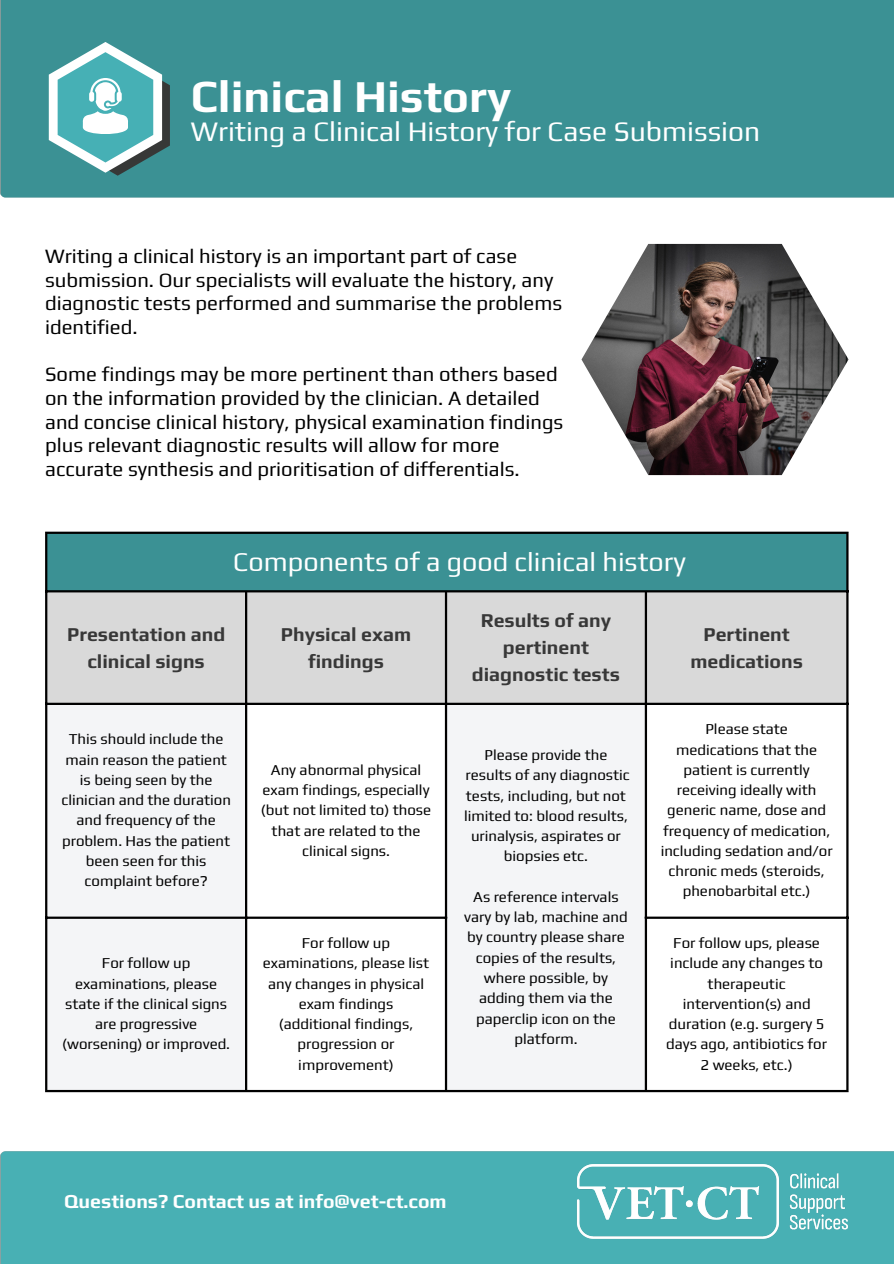
<style>
.page{position:relative;width:894px;height:1264px;background:#fff}
.page>*{position:absolute;margin:0;border:0;box-sizing:border-box;transform-origin:0 0}
.t1{font:700 45.3px "Play";color:#fff}
.t2{font:28.05px "Play";color:#fff}
.t3{font:27px "Play";color:#fff}
.t4{font:20.25px/23.7px "Play";color:#000}
.t5{font:700 19.5px "Play";color:#383838}
.t6{font:700 19.5px "Play";color:#fff}
.t7{font:15px/20.2px "Play";color:#000;text-align:center}
</style>
<div class="page">
<div style="left:0;top:1151px;width:893px;height:112px;background:#48b0b4"></div>
<img style="left:545px;top:1151px;width:334px;height:112px">
<img style="left:581px;top:244px;width:267px;height:231px">
<div style="left:46px;top:532px;width:801px;height:59px;background:#3b9194"></div>
<div style="left:47px;top:592px;width:799px;height:110px;background:#d9d9d9"></div>
<svg style="left:47px;top:705px;width:198px;height:384px;fill:#f4f5f7"></svg>
<svg style="left:247px;top:705px;width:599px;height:384px"></svg>
<hr style="left:45px;top:534px;width:2px;height:555px;background:#000">
<hr style="left:245px;top:592px;width:2px;height:497px;background:#000">
<hr style="left:445px;top:592px;width:2px;height:497px;background:#000">
<hr style="left:644px;top:592px;width:3px;height:497px;background:#000">
<hr style="left:846px;top:534px;width:2px;height:555px;background:#000">
<hr style="left:45px;top:531px;width:803px;height:3px;background:#000">
<hr style="left:45px;top:590px;width:803px;height:2px;background:#000">
<hr style="left:45px;top:702px;width:803px;height:3px;background:#000">
<hr style="left:45px;top:916px;width:402px;height:2px;background:#000">
<hr style="left:644px;top:916px;width:204px;height:2px;background:#000">
<hr style="left:45px;top:1089px;width:803px;height:3px;background:#000">
<div style="left:0;top:0;width:893px;height:197px;background:#3b9194"></div>
<svg style="left:49px;top:42px;width:121px;height:134px"></svg>
<p class="t1" style="left:191px;top:69px;width:322px">Clinical History</p>
<p class="t2" style="left:191px;top:115px;width:570px">Writing a Clinical History for Case Submission</p>
<p class="t4" style="left:45px;top:244px;width:518px">Writing a clinical history is an important part of case submission. Our specialists will evaluate the history, any diagnostic tests performed and summarise the problems identified.</p>
<h1 class="t4" style="left:45px;top:362px;width:519px">Some findings may be more pertinent than others based on the information provided by the clinician. A detailed and concise clinical history, physical examination findings plus relevant diagnostic results will allow for more accurate synthesis and prioritisation of differentials.</h1>
<h2 class="t3" style="left:233px;top:545px;width:454px">Components of a good clinical history</h2>
<p class="t5" style="left:67px;top:622px;width:160px">Presentation and</p>
<p class="t5" style="left:87px;top:649px;width:119px">clinical signs</p>
<p class="t5" style="left:281px;top:622px;width:132px">Physical exam</p>
<p class="t5" style="left:308px;top:649px;width:77px">findings</p>
<p class="t5" style="left:480px;top:609px;width:132px">Results of any</p>
<p class="t5" style="left:503px;top:636px;width:87px">pertinent</p>
<p class="t5" style="left:471px;top:663px;width:150px">diagnostic tests</p>
<p class="t5" style="left:703px;top:622px;width:88px">Pertinent</p>
<p class="t5" style="left:690px;top:649px;width:114px">medications</p>
<p class="t7" style="left:61px;top:729px;width:171px">This should include the main reason the patient is being seen by the clinician and the duration and frequency of the problem. Has the patient been seen for this complaint before?</p>
<p class="t7" style="left:62px;top:952px;width:169px">For follow up examinations, please state if the clinical signs are progressive (worsening) or improved.</p>
<p class="t7" style="left:262px;top:759px;width:168px">Any abnormal physical exam findings, especially</p>
<p class="t7" style="left:261px;top:799px;width:172px">(but not limited to) those that are related to the clinical signs.</p>
<p class="t7" style="left:302px;top:932px;width:90px">For follow up</p>
<p class="t7" style="left:263px;top:952px;width:168px">examinations, please list any changes in physical exam findings (additional findings, progression or improvement)</p>
<p class="t7" style="left:484px;top:744px;width:124px">Please provide the</p>
<p class="t7" style="left:464px;top:765px;width:167px">results of any diagnostic tests, including, but not limited to: blood results, urinalysis, aspirates or biopsies etc.</p>
<p class="t7" style="left:464px;top:886px;width:165px">As reference intervals vary by lab, machine and by country please share copies of the results, where possible, by adding them via the paperclip icon on the platform.</p>
<p class="t7" style="left:705px;top:718px;width:84px">Please state</p>
<p class="t7" style="left:660px;top:739px;width:173px">medications that the patient is currently receiving ideally with generic name, dose and frequency of medication, including sedation and/or chronic meds (steroids, phenobarbital etc.)</p>
<p class="t7" style="left:666px;top:932px;width:162px">For follow ups, please include any changes to therapeutic intervention(s) and duration (e.g. surgery 5 days ago, antibiotics for<br>2 weeks, etc.)</p>
<p class="t6" style="left:64px;top:1190px;width:384px">Questions? Contact us at info@vet-ct.com</p>
</div>
